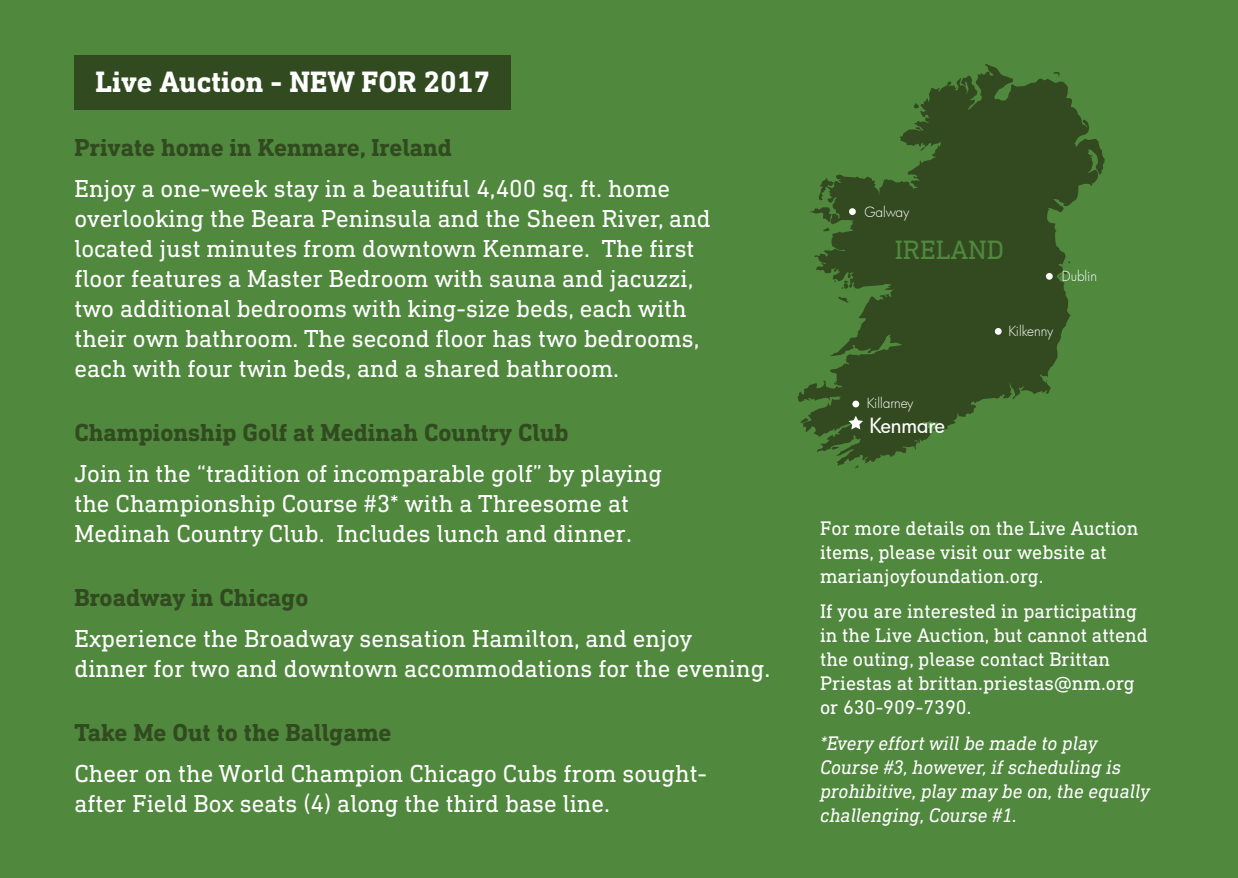
<style>
.page{position:relative;width:1238px;height:878px;background:#50883e}
.page>*{position:absolute;margin:0;border:0;box-sizing:border-box;transform-origin:0 0}
.t1{font:700 30px "DIN Next Slab Pro";color:#fff}
.t2{font:27px "DIN Next Slab Pro";color:#50883e}
.t3{font:25px/30px "DIN Next Slab Pro";color:#fff}
.body{font:700 25px "DIN Next Slab Pro";color:#324a20}
.t4{font:500 20.5px "Futura";letter-spacing:-.005em;color:#fff}
.t5{font:20px/24px "DIN Next Slab Pro";color:#fff}
.t6{font:italic 20px/24px "DIN Next Slab Pro";color:#fff}
.t7{font:300 13.5px "Futura";letter-spacing:-.005em;color:#fff}
</style>
<div class="page">
<svg style="left:797px;top:64px;width:307px;height:404px;fill:#334a21"></svg>
<div style="left:1046px;top:273px;width:6px;height:7px;background:#fff;border-radius:50%"></div>
<div style="left:849px;top:208px;width:6px;height:7px;background:#fff;border-radius:50%"></div>
<div style="left:994px;top:328px;width:7px;height:7px;background:#fff;border-radius:50%"></div>
<div style="left:852px;top:400px;width:7px;height:7px;background:#fff;border-radius:50%"></div>
<svg style="left:848px;top:416px;width:15px;height:13px"></svg>
<div style="left:74px;top:56px;width:437px;height:54px;background:#324a20"></div>
<p class="t1" style="left:95px;top:64px;width:396px">Live Auction - NEW FOR 2017</p>
<p class="body" style="left:74px;top:133px;width:379px">Private home in Kenmare, Ireland</p>
<p class="t3" style="left:74px;top:173px;width:638px">Enjoy a one-week stay in a beautiful 4,400 sq. ft. home overlooking the Beara Peninsula and the Sheen River, and located just minutes from downtown Kenmare. The first floor features a Master Bedroom with sauna and jacuzzi, two additional bedrooms with king-size beds, each with their own bathroom. The second floor has two bedrooms, each with four twin beds, and a shared bathroom.</p>
<p class="body" style="left:74px;top:418px;width:496px">Championship Golf at Medinah Country Club</p>
<p class="t3" style="left:74px;top:458px;width:589px">Join in the “tradition of incomparable golf” by playing the Championship Course #3* with a Threesome at<br>Medinah Country Club. Includes lunch and dinner.</p>
<p class="body" style="left:74px;top:583px;width:235px">Broadway in Chicago</p>
<p class="t3" style="left:74px;top:623px;width:697px">Experience the Broadway sensation Hamilton, and enjoy dinner for two and downtown accommodations for the evening.</p>
<p class="body" style="left:74px;top:718px;width:318px">Take Me Out to the Ballgame</p>
<p class="t3" style="left:74px;top:758px;width:634px">Cheer on the World Champion Chicago Cubs from sought&shy;after Field Box seats (4) along the third base line.</p>
<p class="t7" style="left:864px;top:202px;width:46px">Galway</p>
<p class="t2" style="left:894px;top:234px;width:111px">IRELAND</p>
<p class="t7" style="left:1061px;top:267px;width:37px">Dublin</p>
<p class="t7" style="left:1008px;top:322px;width:46px">Kilkenny</p>
<p class="t7" style="left:866px;top:394px;width:48px">Killarney</p>
<p class="t4" style="left:869px;top:411px;width:77px">Kenmare</p>
<p class="t5" style="left:820px;top:516px;width:320px">For more details on the Live Auction items, please visit our website at marianjoyfoundation.org.</p>
<p class="t5" style="left:820px;top:599px;width:329px">If you are interested in participating in the Live Auction, but cannot attend the outing, please contact Brittan Priestas at brittan.priestas@nm.org or 630-909-7390.</p>
<p class="t6" style="left:820px;top:730px;width:331px">*Every effort will be made to play Course #3, however, if scheduling is prohibitive, play may be on, the equally challenging, Course #1.</p>
</div>
